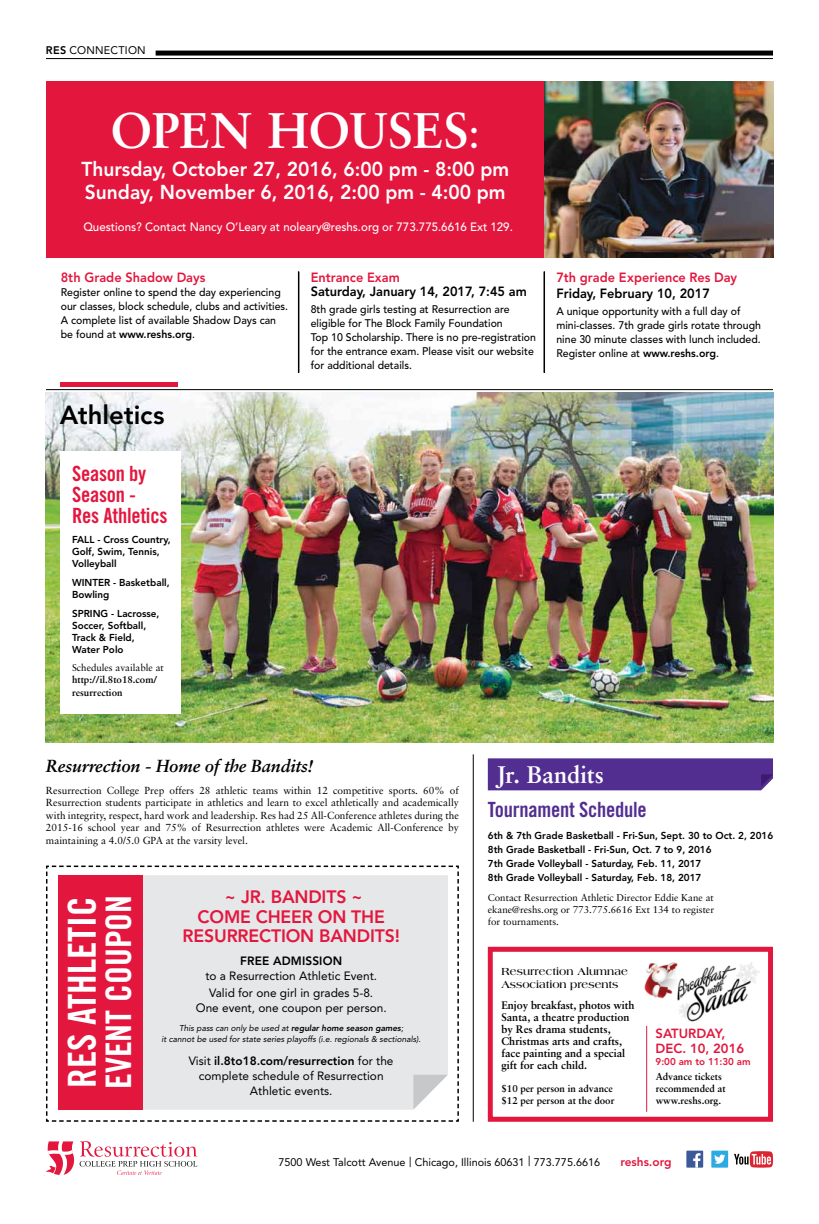
<style>
.page{position:relative;width:819px;height:1224px;background:#fff}
.page>*{position:absolute;margin:0;border:0;box-sizing:border-box;transform-origin:0 0}
.t1{font:700 50.1px "Sabon";color:#fff}
.t2{font:38.6px "Trade Gothic Bold Cond Twenty";color:#fff}
.t3{font:35.2px "Trade Gothic Bold Cond Twenty";color:#fff}
.t4{font:800 26px "Avenir";letter-spacing:-.005em;color:#000}
.t5{font:700 24px "Sabon";letter-spacing:-.015em;color:#fff}
.t6{font:21px/21px "Trade Gothic Bold Cond Twenty";letter-spacing:-.01em;color:#e3173e}
.t7{font:21px "Trade Gothic Bold Cond Twenty";letter-spacing:-.01em;color:#522e91}
.t8{font:800 20px/23px "Avenir";color:#fff;scale:.96 1}
.t9{font:800 17.9px/19.7px "Avenir";letter-spacing:-.01em;color:#e3173e;text-align:center}
.t10{font:italic 700 17.5px "Sabon";letter-spacing:-.01em;color:#000}
.t11{font:800 13.3px "Avenir";color:#e3173e;scale:.96 1}
.t12{font:800 13.3px "Avenir";color:#000;scale:.96 1}
.t13{font:800 13.2px/14.3px "Avenir";color:#e3173e}
.t14{font:12px/15px "Avenir";color:#000;text-align:center}
.t15{font:500 12px "Avenir";color:#fff;scale:.96 1}
.t16{font:800 12px "Avenir";letter-spacing:.01em;color:#000}
.t17{font:800 12px "Avenir";color:#e3173e}
.t18{font:500 11px/14px "Avenir";color:#000;scale:.96 1}
.t19{font:700 11px/12px "Sabon";color:#000}
.t20{font:11px "Avenir";color:#000}
.t21{font:700 11px/13px "Americana";letter-spacing:.005em;color:#000}
.t22{font:11px "Avenir";letter-spacing:.02em;color:#000}
.t23{font:10.2px/12.5px "Sabon";color:#000;text-align:justify}
.t24{font:800 10px/12px "Avenir";color:#000}
.t25{font:9.9px/12.1px "Sabon";color:#000;text-align:justify}
.t26{font:700 9.9px/12.1px "Sabon";color:#000}
.t27{font:800 9.9px "Avenir";color:#e3173e}
.t28{font:italic 8.5px/11px "Avenir";color:#000;text-align:center}
.s1{font-weight:800}
.s2{font-family:"Avenir";font-weight:500;font-size:42.2px}
.s3{font-family:"Trade Gothic";font-weight:300;font-size:14px}
</style>
<div class="page">
<img style="left:46px;top:392px;width:727px;height:351px">
<div style="left:46px;top:81px;width:499px;height:177px;background:#e3173e"></div>
<img style="left:545px;top:81px;width:228px;height:177px">
<hr style="left:473px;top:754px;width:1px;height:368px;background:#000">
<div style="left:488px;top:947px;width:285px;height:175px;border:5px solid #e3173e"></div>
<img style="left:644px;top:962px;width:116px;height:60px">
<hr style="left:646px;top:1026px;width:1px;height:86px;background:#e3173e">
<div style="left:488px;top:758px;width:285px;height:32px;background:#522e91"></div>
<svg style="left:46px;top:866px;width:413px;height:256px;background:#e6c0c8"></svg>
<svg style="left:46px;top:1141px;width:151px;height:35px"></svg>
<div style="left:686px;top:1151px;width:17px;height:17px;background:#3c5a99"></div>
<svg style="left:693px;top:1153px;width:8px;height:15px"></svg>
<div style="left:711px;top:1151px;width:17px;height:17px;background:#2caae1"></div>
<svg style="left:714px;top:1155px;width:11px;height:9px"></svg>
<svg style="left:734px;top:1151px;width:39px;height:17px"></svg>
<div style="left:46px;top:51px;width:727px;height:5px;background:#000"></div>
<hr style="left:46px;top:58px;width:727px;height:1px;background:#000">
<div style="left:46px;top:46px;width:110px;height:11px;background:#fff"></div>
<hr style="left:299px;top:272px;width:1px;height:101px;background:#000">
<hr style="left:298px;top:272px;width:1px;height:101px;background:#000">
<hr style="left:544px;top:272px;width:1px;height:101px;background:#000">
<div style="left:61px;top:451px;width:120px;height:262px;background:#fff"></div>
<div style="left:61px;top:382px;width:117px;height:5px;background:#e3173e"></div>
<hr style="left:46px;top:389px;width:727px;height:1px;background:#000">
<p class="t22" style="left:46px;top:44px;width:101px"><span class="s1">RES</span> CONNECTION</p>
<h1 class="t1" style="left:111px;top:99px;width:371px">OPEN HOUSES<span class="s2">:</span></h1>
<h3 class="t8" style="left:81px;top:157px;width:447px">Thursday, October 27, 2016, 6:00 pm - 8:00 pm<br>Sunday, November 6, 2016, 2:00 pm - 4:00 pm</h3>
<p class="t15" style="left:83px;top:220px;width:449px">Questions? Contact Nancy O’Leary at noleary@reshs.org or 773.775.6616 Ext 129.</p>
<p class="t11" style="left:61px;top:269px;width:152px">8th Grade Shadow Days</p>
<p class="t18" style="left:61px;top:285px;width:238px">Register online to spend the day experiencing our classes, block schedule, clubs and activities.<br>A complete list of available Shadow Days can be found at <span class="s1">www.reshs.org</span>.</p>
<h3 class="t4" style="left:60px;top:400px;width:106px">Athletics</h3>
<h3 class="t6" style="left:72px;top:462px;width:97px">Season by<br>Season -<br>Res Athletics</h3>
<p class="t24" style="left:72px;top:534px;width:100px">FALL - Cross Country,<br>Golf, Swim, Tennis,<br>Volleyball</p>
<p class="t24" style="left:72px;top:577px;width:99px">WINTER - Basketball,<br>Bowling</p>
<p class="t24" style="left:72px;top:607px;width:89px">SPRING - Lacrosse,<br>Soccer, Softball,<br>Track &amp; Field,<br>Water Polo</p>
<p class="t25" style="left:72px;top:662px;width:93px">Schedules available at</p>
<p class="t26" style="left:72px;top:674px;width:87px">http://il.8to18.com/ resurrection</p>
<p class="t11" style="left:311px;top:269px;width:94px">Entrance Exam</p>
<p class="t12" style="left:311px;top:283px;width:227px">Saturday, January 14, 2017, 7:45 am</p>
<p class="t18" style="left:311px;top:303px;width:236px">8th grade girls testing at Resurrection are eligible for The Block Family Foundation<br>Top 10 Scholarship. There is no pre-registration for the entrance exam. Please visit our website for additional details.</p>
<p class="t11" style="left:556px;top:269px;width:190px">7th grade Experience Res Day</p>
<p class="t12" style="left:556px;top:286px;width:161px">Friday, February 10, 2017</p>
<p class="t18" style="left:556px;top:305px;width:215px">A unique opportunity with a full day of mini-classes. 7th grade girls rotate through nine 30 minute classes with lunch included.<br>Register online at <span class="s1">www.reshs.org</span>.</p>
<h3 class="t10" style="left:46px;top:755px;width:269px">Resurrection - Home of the Bandits!</h3>
<p class="t23" style="left:46px;top:784px;width:414px">Resurrection College Prep offers 28 athletic teams within 12 competitive sports. 60% of Resurrection students participate in athletics and learn to excel athletically and academically with integrity, respect, hard work and leadership. Res had 25 All-Conference athletes during the 2015-16 school year and 75% of Resurrection athletes were Academic All-Conference by maintaining a 4.0/5.0 GPA at the varsity level.</p>
<h2 class="t2" style="left:59px;top:1088px;width:193px;rotate:-90deg">RES ATHLETIC</h2>
<h3 class="t3" style="left:97px;top:1089px;width:196px;rotate:-90deg">EVENT COUPON</h3>
<h3 class="t9" style="left:183px;top:887px;width:219px">~ JR. BANDITS ~<br>COME CHEER ON THE<br>RESURRECTION BANDITS!</h3>
<p class="t16" style="left:240px;top:954px;width:103px">FREE ADMISSION</p>
<p class="t14" style="left:205px;top:967px;width:173px;line-height:17px">to a Resurrection Athletic Event.<br>Valid for one girl in grades 5-8.</p>
<p class="t14" style="left:196px;top:1000px;width:192px">One event, one coupon per person.</p>
<p class="t28" style="left:161px;top:1022px;width:261px">This pass can only be used at <span class="s1">regular home season games</span>;<br>it cannot be used for state series playoffs (i.e. regionals &amp; sectionals).</p>
<p class="t14" style="left:189px;top:1053px;width:206px">Visit <span class="s1">il.8to18.com/resurrection</span> for the complete schedule of Resurrection<br>Athletic events.</p>
<h3 class="t5" style="left:497px;top:759px;width:109px">Jr. Bandits</h3>
<h3 class="t7" style="left:488px;top:797px;width:161px">Tournament Schedule</h3>
<p class="t24" style="left:488px;top:828px;width:287px;line-height:14px">6th &amp; 7th Grade Basketball - Fri-Sun, Sept. 30 to Oct. 2, 2016<br>8th Grade Basketball - Fri-Sun, Oct. 7 to 9, 2016<br>7th Grade Volleyball - Saturday, Feb. 11, 2017<br>8th Grade Volleyball - Saturday, Feb. 18, 2017</p>
<p class="t25" style="left:488px;top:891px;width:228px">Contact Resurrection Athletic Director Eddie Kane at ekane@reshs.org or 773.775.6616 Ext 134 to register for tournaments.</p>
<p class="t21" style="left:501px;top:965px;width:128px">Resurrection Alumnae<br>Association presents</p>
<p class="t19" style="left:501px;top:998px;width:134px">Enjoy breakfast, photos with<br>Santa, a theatre production by Res drama students,<br>Christmas arts and crafts, face painting and a special gift for each child.</p>
<p class="t26" style="left:501px;top:1082px;width:115px">$10 per person in advance $12 per person at the door</p>
<p class="t26" style="left:656px;top:1070px;width:72px">Advance tickets recommended at www.reshs.org.</p>
<p class="t13" style="left:656px;top:1027px;width:90px">SATURDAY,<br>DEC. 10, 2016</p>
<p class="t27" style="left:656px;top:1055px;width:97px">9:00 am to 11:30 am</p>
<p class="t20" style="left:278px;top:1156px;width:323px">7500 West Talcott Avenue <span class="s3">|</span> Chicago, Illinois 60631 <span class="s3">|</span> 773.775.6616</p>
<p class="t17" style="left:620px;top:1155px;width:53px">reshs.org</p>
</div>
